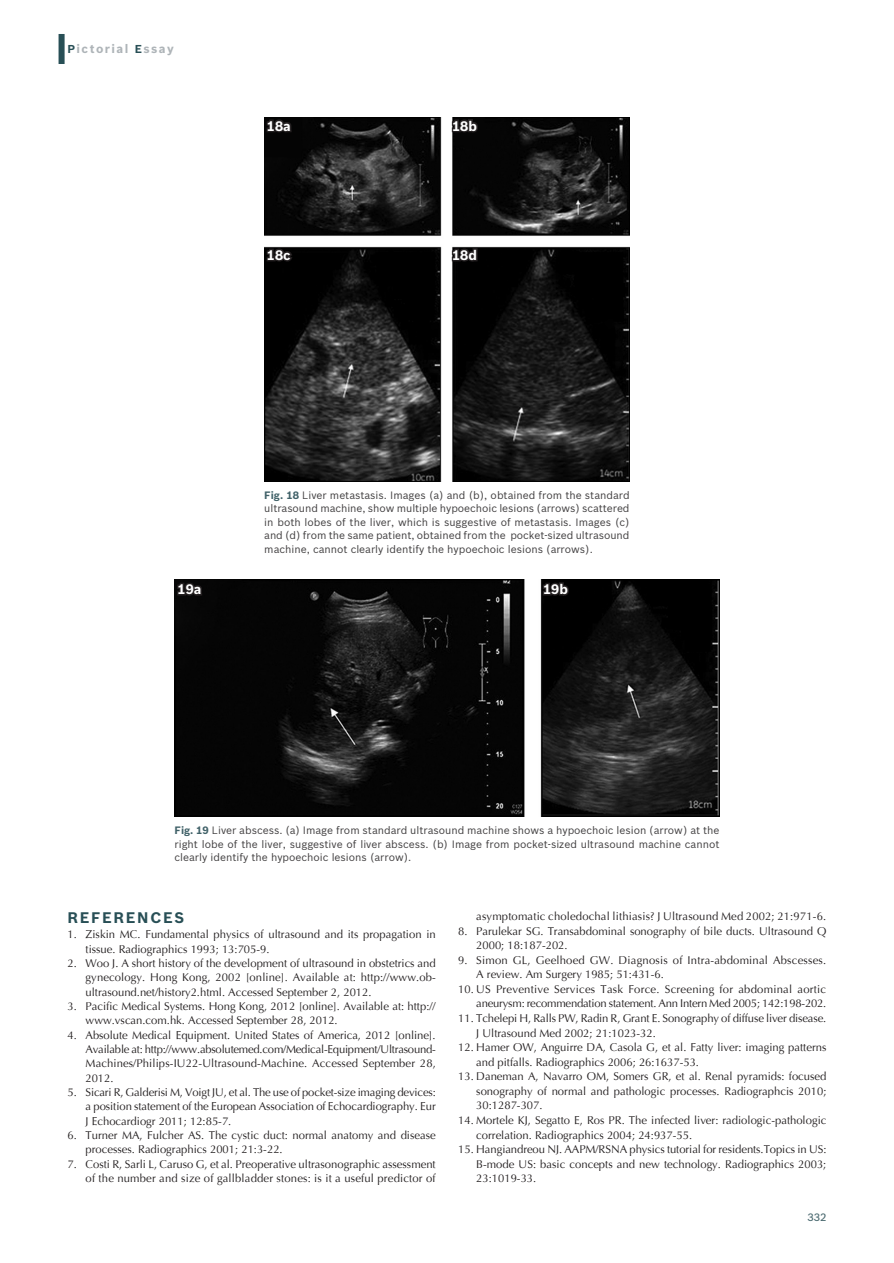
<style>
.page{position:relative;width:894px;height:1263px;background:#fff}
.page>*{position:absolute;margin:0;border:0;box-sizing:border-box;transform-origin:0 0}
.REFH{font:700 15px "Bosch Sans";letter-spacing:.11em;color:#284f56}
.t1{font:700 13.5px "Bosch Sans";color:#fff}
.t2{font:700 12px "Bosch Sans";letter-spacing:.12em;color:#aeb4b8}
.REF{font:11.25px/14.4px "Optima";color:#231f20}
.REF-2{font:11.25px/14.5px "Optima";letter-spacing:.02em;color:#231f20}
.FGC{font:10.5px/13.5px "Bosch Sans";color:#424041;text-align:justify}
.t3{font:500 10.5px "Bosch Sans";color:#4b6a70}
.s1{font-size:11.25px;color:#284f56}
.s2{font-weight:700;color:#406168}
</style>
<div class="page">
<div style="left:58px;top:34px;width:7px;height:30px;background:#284f56"></div>
<img style="left:174px;top:580px;width:545px;height:236px">
<svg style="left:176px;top:579px;width:28px;height:19px"></svg>
<svg style="left:541px;top:579px;width:29px;height:19px"></svg>
<img style="left:264px;top:118px;width:365px;height:363px">
<svg style="left:265px;top:118px;width:28px;height:16px"></svg>
<svg style="left:450px;top:118px;width:29px;height:17px"></svg>
<svg style="left:265px;top:247px;width:29px;height:16px"></svg>
<svg style="left:450px;top:247px;width:29px;height:18px"></svg>
<p class="t2" style="left:68px;top:42px;width:108px"><span class="s1">P</span>ictorial <span class="s1">E</span>ssay</p>
<p class="t1" style="left:267px;top:117px;width:25px">18a</p>
<p class="t1" style="left:452px;top:117px;width:26px">18b</p>
<p class="t1" style="left:267px;top:247px;width:25px">18c</p>
<p class="t1" style="left:452px;top:247px;width:26px">18d</p>
<p class="FGC" style="left:264px;top:488px;width:367px"><span class="s2">Fig. 18</span> Liver metastasis. Images (a) and (b), obtained from the standard ultrasound machine, show multiple hypoechoic lesions (arrows) scattered in both lobes of the liver, which is suggestive of metastasis. Images (c) and (d) from the same patient, obtained from the pocket-sized ultrasound machine, cannot clearly identify the hypoechoic lesions (arrows).</p>
<p class="t1" style="left:177px;top:581px;width:25px">19a</p>
<p class="t1" style="left:543px;top:581px;width:26px">19b</p>
<p class="FGC" style="left:174px;top:823px;width:546px"><span class="s2">Fig. 19</span> Liver abscess. (a) Image from standard ultrasound machine shows a hypoechoic lesion (arrow) at the right lobe of the liver, suggestive of liver abscess. (b) Image from pocket-sized ultrasound machine cannot clearly identify the hypoechoic lesions (arrow).</p>
<p class="REFH" style="left:68px;top:908px;width:118px">REFERENCES</p>
<p class="REF" style="left:86px;top:927px;width:351px;text-indent:-18px">1. Ziskin MC. Fundamental physics of ultrasound and its propagation in tissue. Radiographics 1993; 13:705-9.</p>
<p class="REF" style="left:86px;top:956px;width:351px;text-align:justify;text-indent:-18px">2. Woo J. A short history of the development of ultrasound in obstetrics and gynecology. Hong Kong, 2002 [online]. Available at: http://www.ob&shy;ultrasound.net/history2.html. Accessed September 2, 2012.</p>
<p class="REF" style="left:86px;top:999px;width:351px;text-indent:-18px">3. Pacific Medical Systems. Hong Kong, 2012 [online]. Available at: http:// www.vscan.com.hk. Accessed September 28, 2012.</p>
<p class="REF" style="left:86px;top:1027px;width:352px;text-align:justify;text-indent:-18px">4. Absolute Medical Equipment. United States of America, 2012 [online].<br>Available at: http://www.absolutemed.com/Medical-Equipment/Ultrasound-Machines/Philips-IU22-Ultrasound-Machine. Accessed September 28, 2012.</p>
<p class="REF" style="left:86px;top:1085px;width:351px;text-align:justify;text-indent:-18px">5. Sicari R, Galderisi M, Voigt JU, et al. The use of pocket-size imaging devices: a position statement of the European Association of Echocardiography. Eur J Echocardiogr 2011; 12:85-7.</p>
<p class="REF" style="left:86px;top:1128px;width:351px;text-indent:-18px">6. Turner MA, Fulcher AS. The cystic duct: normal anatomy and disease processes. Radiographics 2001; 21:3-22.</p>
<p class="REF" style="left:68px;top:1156px;width:369px;text-align:right">7. Costi R, Sarli L, Caruso G, et al. Preoperative ultrasonographic assessment of the number and size of gallbladder stones: is it a useful predictor of</p>
<p class="REF" style="left:476px;top:909px;width:351px">asymptomatic choledochal lithiasis? J Ultrasound Med 2002; 21:971-6.</p>
<p class="REF" style="left:476px;top:923px;width:351px;text-indent:-18px">8. Parulekar SG. Transabdominal sonography of bile ducts. Ultrasound Q<br>2000; 18:187-202.</p>
<p class="REF-2" style="left:476px;top:953px;width:351px;text-indent:-18px">9. Simon GL, Geelhoed GW. Diagnosis of Intra-abdominal Abscesses.<br>A review. Am Surgery 1985; 51:431-6.</p>
<p class="REF" style="left:458px;top:982px;width:369px;text-align:right">10. US Preventive Services Task Force. Screening for abdominal aortic aneurysm: recommendation statement. Ann Intern Med 2005; 142:198-202.</p>
<p class="REF" style="left:476px;top:1011px;width:351px;text-indent:-18px">11. Tchelepi H, Ralls PW, Radin R, Grant E. Sonography of diffuse liver disease.<br>J Ultrasound Med 2002; 21:1023-32.</p>
<p class="REF" style="left:476px;top:1040px;width:351px;text-indent:-18px">12. Hamer OW, Anguirre DA, Casola G, et al. Fatty liver: imaging patterns and pitfalls. Radiographics 2006; 26:1637-53.</p>
<p class="REF" style="left:476px;top:1069px;width:351px;text-align:justify;text-indent:-18px">13. Daneman A, Navarro OM, Somers GR, et al. Renal pyramids: focused sonography of normal and pathologic processes. Radiographcis 2010; 30:1287-307.</p>
<p class="REF" style="left:476px;top:1113px;width:351px;text-indent:-18px">14. Mortele KJ, Segatto E, Ros PR. The infected liver: radiologic-pathologic correlation. Radiographics 2004; 24:937-55.</p>
<p class="REF" style="left:476px;top:1142px;width:351px;text-align:justify;text-indent:-18px">15. Hangiandreou NJ. AAPM/RSNA physics tutorial for residents.Topics in US:<br>B-mode US: basic concepts and new technology. Radiographics 2003; 23:1019-33.</p>
<p class="t3" style="left:807px;top:1211px;width:20px">332</p>
</div>
